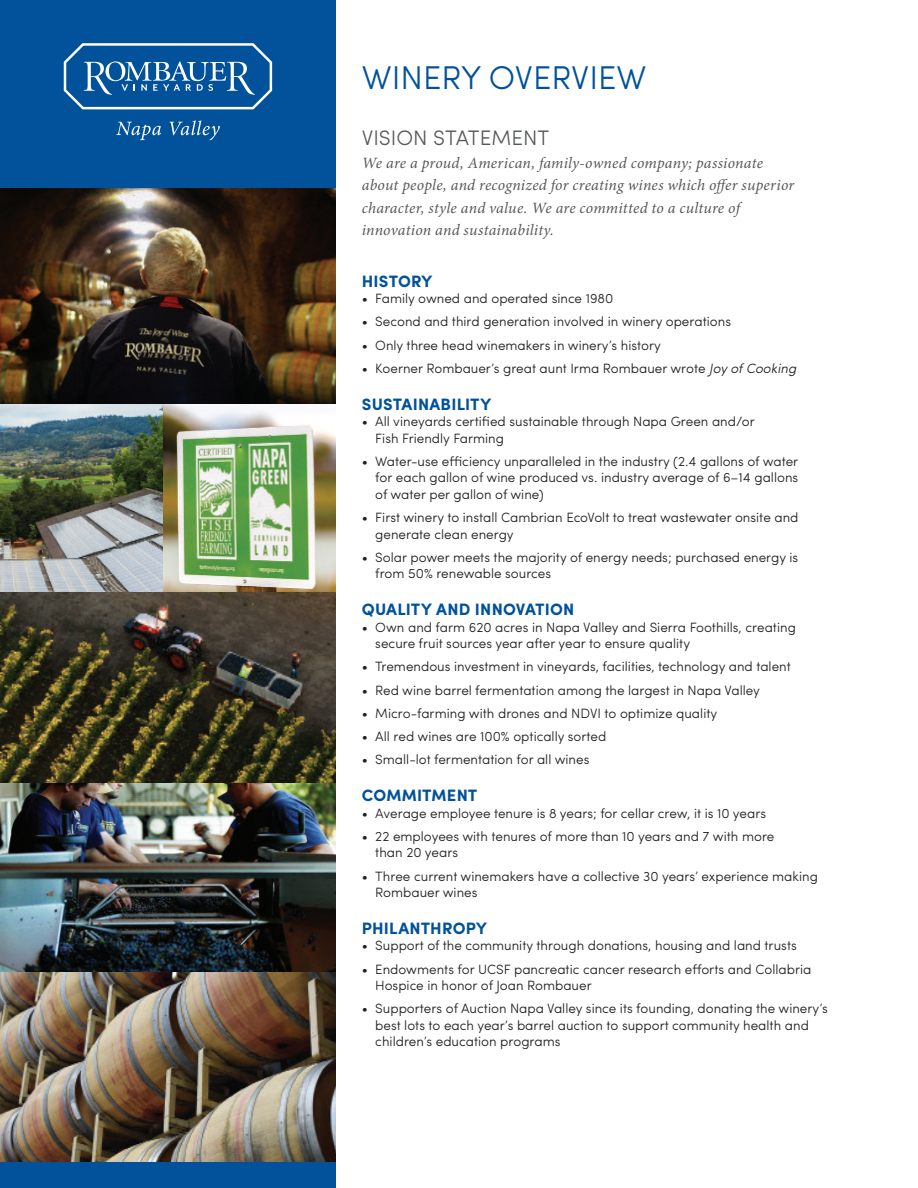
<style>
.page{position:relative;width:918px;height:1188px;background:#fff}
.page>*{position:absolute;margin:0;border:0;box-sizing:border-box;transform-origin:0 0}
.Page_Title{font:300 33px "Sofia Pro";color:#01529b}
.t1{font:300 21px "Sofia Pro";color:#57585a}
.Subhead{font:700 16.5px "Sofia Pro";letter-spacing:.015em;color:#01529b}
.Intro{font:italic 15.75px/22.5px "Minion Pro";letter-spacing:.01em;color:#57585a}
.t2{font:300 13.5px/16.5px "Sofia Pro";color:#231f20}
.s1{font-style:italic}
</style>
<div class="page">
<div style="left:0;top:0;width:336px;height:1188px;background:#01529b"></div>
<svg style="left:64px;top:43px;width:208px;height:66px"></svg>
<svg style="left:116px;top:122px;width:45px;height:18px"></svg>
<svg style="left:169px;top:120px;width:51px;height:20px"></svg>
<img style="left:0;top:189px;width:336px;height:215px">
<img style="left:0;top:594px;width:336px;height:568px">
<img style="left:162px;top:404px;width:174px;height:190px">
<img style="left:0;top:404px;width:162px;height:198px">
<p class="Page_Title" style="left:362px;top:53px;width:286px">WINERY OVERVIEW</p>
<p class="t1" style="left:362px;top:123px;width:189px">VISION STATEMENT</p>
<p class="Intro" style="left:362px;top:152px;width:434px">We are a proud, American, family-owned company; passionate about people, and recognized for creating wines which offer superior character, style and value. We are committed to a culture of innovation and sustainability.</p>
<p class="Subhead" style="left:362px;top:268px;width:72px">HISTORY</p>
<p class="t2" style="left:362px;top:289px;width:253px">• Family owned and operated since 1980</p>
<p class="t2" style="left:362px;top:313px;width:371px">• Second and third generation involved in winery operations</p>
<p class="t2" style="left:362px;top:336px;width:301px">• Only three head winemakers in winery’s history</p>
<p class="t2" style="left:362px;top:359px;width:436px">• Koerner Rombauer’s great aunt Irma Rombauer wrote <span class="s1">Joy of Cooking</span></p>
<p class="Subhead" style="left:362px;top:391px;width:131px">SUSTAINABILITY</p>
<p class="t2" style="left:375px;top:412px;width:381px;text-indent:-14px">• All vineyards certified sustainable through Napa Green and/or<br>Fish Friendly Farming</p>
<p class="t2" style="left:375px;top:452px;width:425px;text-align:justify;text-indent:-14px">• Water-use efficiency unparalleled in the industry (2.4 gallons of water for each gallon of wine produced vs. industry average of 6–14 gallons of water per gallon of wine)</p>
<p class="t2" style="left:375px;top:508px;width:425px;text-indent:-14px">• First winery to install Cambrian EcoVolt to treat wastewater onsite and generate clean energy</p>
<p class="t2" style="left:375px;top:548px;width:425px;text-indent:-14px">• Solar power meets the majority of energy needs; purchased energy is from 50% renewable sources</p>
<p class="Subhead" style="left:362px;top:597px;width:214px">QUALITY AND INNOVATION</p>
<p class="t2" style="left:375px;top:618px;width:422px;text-indent:-14px">• Own and farm 620 acres in Napa Valley and Sierra Foothills, creating secure fruit sources year after year to ensure quality</p>
<p class="t2" style="left:362px;top:658px;width:431px">• Tremendous investment in vineyards, facilities, technology and talent</p>
<p class="t2" style="left:362px;top:681px;width:400px">• Red wine barrel fermentation among the largest in Napa Valley</p>
<p class="t2" style="left:362px;top:704px;width:357px">• Micro-farming with drones and NDVI to optimize quality</p>
<p class="t2" style="left:362px;top:727px;width:246px">• All red wines are 100% optically sorted</p>
<p class="t2" style="left:362px;top:751px;width:229px">• Small-lot fermentation for all wines</p>
<p class="Subhead" style="left:362px;top:783px;width:117px">COMMITMENT</p>
<p class="t2" style="left:362px;top:804px;width:406px">• Average employee tenure is 8 years; for cellar crew, it is 10 years</p>
<p class="t2" style="left:375px;top:827px;width:401px;text-indent:-14px">• 22 employees with tenures of more than 10 years and 7 with more than 20 years</p>
<p class="t2" style="left:375px;top:867px;width:444px;text-indent:-14px">• Three current winemakers have a collective 30 years’ experience making<br>Rombauer wines</p>
<p class="Subhead" style="left:362px;top:916px;width:126px">PHILANTHROPY</p>
<p class="t2" style="left:362px;top:937px;width:437px">• Support of the community through donations, housing and land trusts</p>
<p class="t2" style="left:375px;top:960px;width:438px;text-indent:-14px">• Endowments for UCSF pancreatic cancer research efforts and Collabria<br>Hospice in honor of Joan Rombauer</p>
<p class="t2" style="left:375px;top:1000px;width:454px;text-indent:-14px">• Supporters of Auction Napa Valley since its founding, donating the winery’s best lots to each year’s barrel auction to support community health and children’s education programs</p>
</div>
